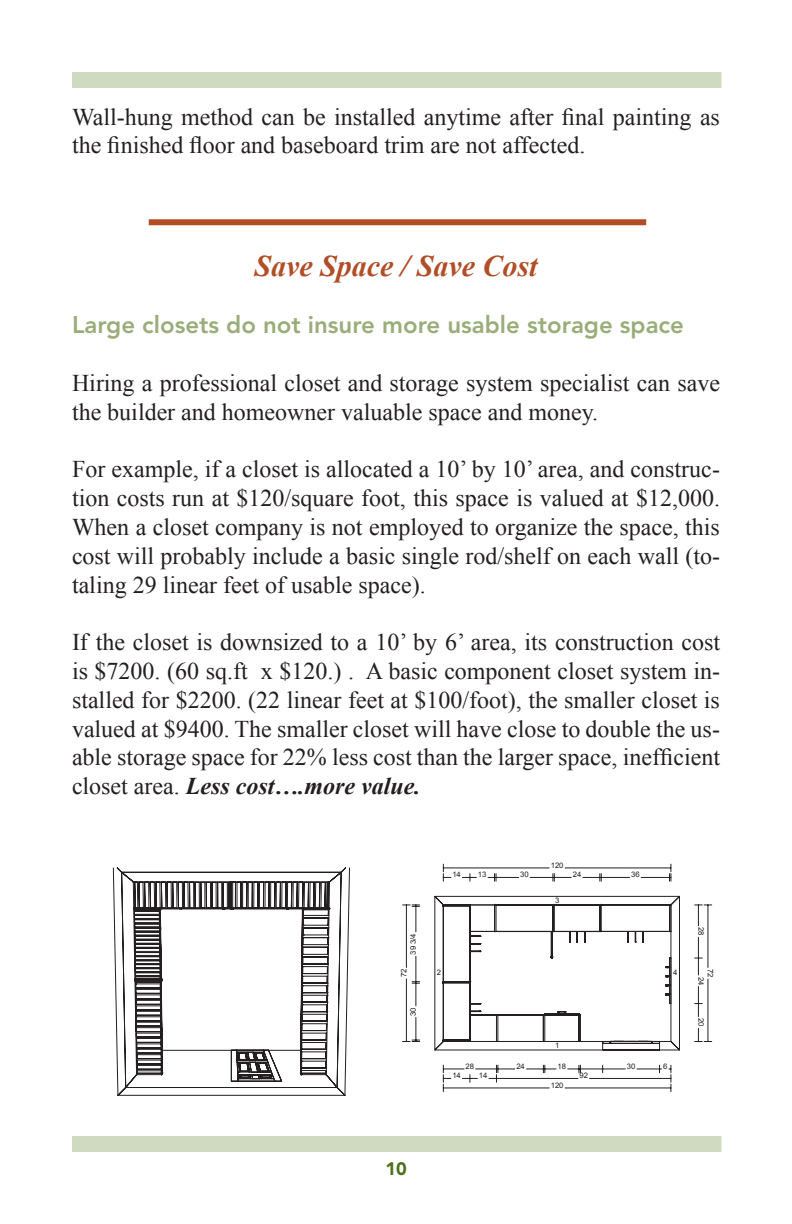
<style>
.page{position:relative;width:792px;height:1224px;background:#fff}
.page>*{position:absolute;margin:0;border:0;box-sizing:border-box;transform-origin:0 0}
.t1{font:italic 700 30px "Times New Roman";color:#b14e26}
.t2{font:24px/28.8px "Times New Roman";color:#231f20}
.t3{font:800 24px "Avenir";color:#99ad79}
.t4{font:900 18px "Avenir";color:#4b711c}
.t5{font:7.6px "Arial";color:#231f20}
.s1{font-weight:700;font-style:italic}
</style>
<div class="page">
<div style="left:72px;top:72px;width:649px;height:16px;background:#d0dac1"></div>
<div style="left:72px;top:1136px;width:649px;height:16px;background:#d0dac1"></div>
<svg style="left:442px;top:1073px;width:230px;height:20px"></svg>
<svg style="left:434px;top:895px;width:246px;height:178px"></svg>
<svg style="left:637px;top:1069px;width:23px;height:1px"></svg>
<svg style="left:568px;top:1065px;width:57px;height:8px"></svg>
<svg style="left:526px;top:1065px;width:30px;height:8px"></svg>
<hr style="left:590px;top:1078px;width:81px;height:1px;background:#231f20">
<hr style="left:496px;top:1078px;width:82px;height:1px;background:#231f20">
<svg style="left:671px;top:1075px;width:1px;height:17px"></svg>
<svg style="left:443px;top:1065px;width:72px;height:27px"></svg>
<hr style="left:565px;top:1088px;width:106px;height:1px;background:#231f20">
<hr style="left:443px;top:1088px;width:106px;height:1px;background:#231f20">
<svg style="left:412px;top:956px;width:8px;height:50px"></svg>
<svg style="left:403px;top:1017px;width:17px;height:25px"></svg>
<svg style="left:403px;top:905px;width:17px;height:27px"></svg>
<hr style="left:406px;top:979px;width:1px;height:62px;background:#231f20">
<hr style="left:406px;top:905px;width:1px;height:62px;background:#231f20">
<svg style="left:462px;top:874px;width:14px;height:7px"></svg>
<svg style="left:488px;top:874px;width:31px;height:7px"></svg>
<svg style="left:530px;top:874px;width:41px;height:7px"></svg>
<svg style="left:583px;top:874px;width:47px;height:7px"></svg>
<svg style="left:443px;top:864px;width:8px;height:17px"></svg>
<svg style="left:641px;top:864px;width:31px;height:17px"></svg>
<hr style="left:443px;top:868px;width:106px;height:1px;background:#231f20">
<hr style="left:565px;top:868px;width:106px;height:1px;background:#231f20">
<svg style="left:695px;top:937px;width:7px;height:38px"></svg>
<svg style="left:695px;top:987px;width:7px;height:30px"></svg>
<svg style="left:695px;top:905px;width:17px;height:21px"></svg>
<svg style="left:695px;top:1028px;width:17px;height:14px"></svg>
<hr style="left:708px;top:905px;width:1px;height:62px;background:#231f20">
<hr style="left:708px;top:979px;width:1px;height:62px;background:#231f20">
<div style="left:149px;top:219px;width:497px;height:6px;background:#b14e26"></div>
<svg style="left:113px;top:867px;width:233px;height:229px"></svg>
<p class="t2" style="left:72px;top:102px;width:650px">Wall-hung method can be installed anytime after final painting as the finished floor and baseboard trim are not affected.</p>
<p class="t1" style="left:254px;top:248px;width:285px">Save Space / Save Cost</p>
<p class="t3" style="left:72px;top:311px;width:613px">Large closets do not insure more usable storage space</p>
<p class="t2" style="left:72px;top:368px;width:650px">Hiring a professional closet and storage system specialist can save the builder and homeowner valuable space and money.</p>
<p class="t2" style="left:72px;top:455px;width:650px;text-align:justify">For example, if a closet is allocated a 10’ by 10’ area, and construc&shy;tion costs run at $120/square foot, this space is valued at $12,000.<br>When a closet company is not employed to organize the space, this cost will probably include a basic single rod/shelf on each wall (to&shy;taling 29 linear feet of usable space).</p>
<p class="t2" style="left:72px;top:627px;width:650px;text-align:justify">If the closet is downsized to a 10’ by 6’ area, its construction cost is $7200. (60 sq.ft x $120.) . A basic component closet system in&shy;stalled for $2200. (22 linear feet at $100/foot), the smaller closet is valued at $9400. The smaller closet will have close to double the us&shy;able storage space for 22% less cost than the larger space, inefficient closet area. <span class="s1">Less cost….more value.</span></p>
<p class="t5" style="left:551px;top:861px;width:14px">120</p>
<p class="t5" style="left:452px;top:871px;width:10px">14</p>
<p class="t5" style="left:478px;top:871px;width:10px">13</p>
<p class="t5" style="left:520px;top:871px;width:10px">30</p>
<p class="t5" style="left:573px;top:871px;width:10px">24</p>
<p class="t5" style="left:631px;top:871px;width:10px">36</p>
<p class="t5" style="left:409px;top:955px;width:23px;rotate:-90deg">39 3/4</p>
<p class="t5" style="left:399px;top:977px;width:10px;rotate:-90deg">72</p>
<p class="t5" style="left:409px;top:1016px;width:10px;rotate:-90deg">30</p>
<p class="t5" style="left:437px;top:968px;width:6px">2</p>
<p class="t5" style="left:555px;top:896px;width:6px">3</p>
<p class="t5" style="left:673px;top:968px;width:6px">4</p>
<p class="t5" style="left:555px;top:1041px;width:6px">1</p>
<p class="t5" style="left:466px;top:1062px;width:10px">28</p>
<p class="t5" style="left:516px;top:1062px;width:10px">24</p>
<p class="t5" style="left:558px;top:1062px;width:10px">18</p>
<p class="t5" style="left:627px;top:1062px;width:10px">30</p>
<p class="t5" style="left:663px;top:1062px;width:6px">6</p>
<p class="t5" style="left:452px;top:1071px;width:10px">14</p>
<p class="t5" style="left:479px;top:1071px;width:10px">14</p>
<p class="t5" style="left:579px;top:1071px;width:10px">92</p>
<p class="t5" style="left:551px;top:1081px;width:14px">120</p>
<p class="t5" style="left:705px;top:927px;width:10px;rotate:90deg">28</p>
<p class="t5" style="left:715px;top:969px;width:10px;rotate:90deg">72</p>
<p class="t5" style="left:705px;top:977px;width:10px;rotate:90deg">24</p>
<p class="t5" style="left:705px;top:1018px;width:10px;rotate:90deg">20</p>
<p class="t4" style="left:385px;top:1158px;width:23px">10</p>
</div>
